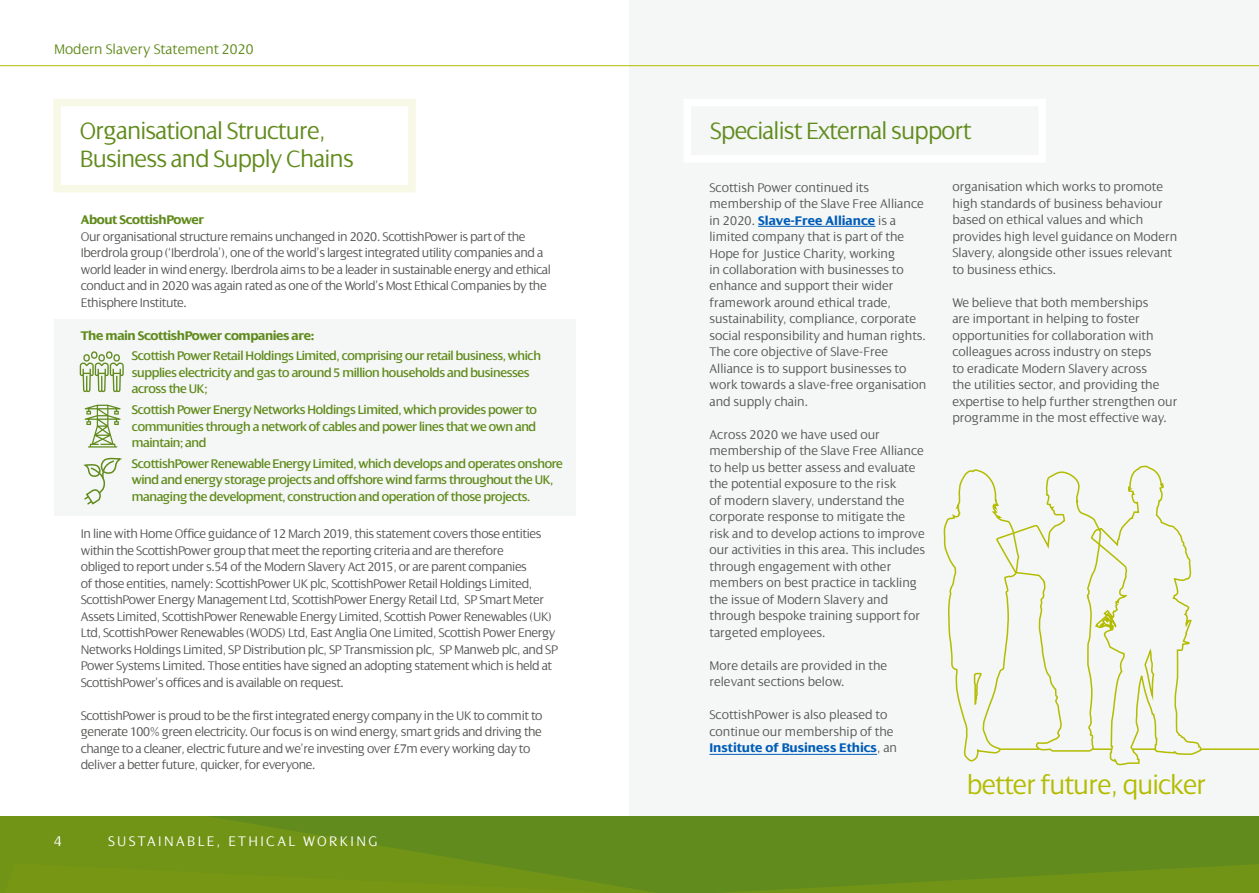
<style>
.page{position:relative;width:1259px;height:893px;background:#fff}
.page>*{position:absolute;margin:0;border:0;box-sizing:border-box;transform-origin:0 0}
.t1{font:300 28.65px "Dialog";letter-spacing:-.03em;color:#b3bc00}
.t2{font:300 25.5px "Dialog";letter-spacing:-.03em;color:#618b1d}
.t3{font:300 15px "Dialog";letter-spacing:.16em;color:#fff}
.t4{font:300 15px "Dialog";color:#618b1d}
.t5{font:300 13.5px/16.5px "Dialog";color:#575756}
.t6{font:300 13.5px/16.5px "Dialog";letter-spacing:-.03em;color:#575756}
.t7{font:13.5px/16.5px "Dialog";letter-spacing:-.03em;color:#618b1d}
.t8{font:700 13.5px "Dialog";letter-spacing:-.03em;color:#618b1d}
.s1{font-weight:700;color:#005cb9}
</style>
<div class="page">
<div style="left:629px;top:0;width:630px;height:893px;background:#f4f7f5"></div>
<div style="left:0;top:817px;width:1259px;height:76px;background:#618b1d"></div>
<svg style="left:879px;top:864px;width:380px;height:29px"></svg>
<svg style="left:0;top:817px;width:879px;height:76px;fill:#719417"></svg>
<hr style="left:0;top:65px;width:1259px;height:1px;background:#b3bc00">
<svg style="left:943px;top:466px;width:259px;height:300px"></svg>
<hr style="left:1132px;top:748px;width:23px;height:2px;background:#b3bc00">
<hr style="left:1199px;top:748px;width:60px;height:2px;background:#b3bc00">
<hr style="left:758px;top:226px;width:117px;height:1px;background:#005cb9">
<hr style="left:709px;top:754px;width:168px;height:1px;background:#005cb9">
<div style="left:54px;top:319px;width:521px;height:197px;background:#f4f7f5"></div>
<div style="left:683px;top:99px;width:363px;height:64px;border:8px solid #fff"></div>
<svg style="left:83px;top:457px;width:38px;height:48px"></svg>
<svg style="left:85px;top:405px;width:36px;height:43px"></svg>
<svg style="left:80px;top:351px;width:44px;height:41px"></svg>
<p class="t4" style="left:54px;top:41px;width:201px">Modern Slavery Statement 2020</p>
<h2 class="t2" style="left:80px;top:117px;width:247px">Organisational Structure,</h2>
<h2 class="t2" style="left:710px;top:117px;width:262px">Specialist External support</h2>
<h2 class="t2" style="left:80px;top:145px;width:275px">Business and Supply Chains</h2>
<p class="t8" style="left:81px;top:212px;width:125px">About ScottishPower</p>
<p class="t6" style="left:81px;top:228px;width:471px">Our organisational structure remains unchanged in 2020. ScottishPower is part of the Iberdrola group (‘Iberdrola’), one of the world’s largest integrated utility companies and a world leader in wind energy. Iberdrola aims to be a leader in sustainable energy and ethical conduct and in 2020 was again rated as one of the World’s Most Ethical Companies by the Ethisphere Institute.</p>
<p class="t8" style="left:81px;top:328px;width:235px">The main ScottishPower companies are:</p>
<p class="t7" style="left:132px;top:348px;width:411px">Scottish Power Retail Holdings Limited, comprising our retail business, which supplies electricity and gas to around 5 million households and businesses across the UK;</p>
<p class="t7" style="left:132px;top:402px;width:407px;text-align:justify">Scottish Power Energy Networks Holdings Limited, which provides power to communities through a network of cables and power lines that we own and maintain; and</p>
<p class="t7" style="left:132px;top:455px;width:433px">ScottishPower Renewable Energy Limited, which develops and operates onshore wind and energy storage projects and offshore wind farms throughout the UK, managing the development, construction and operation of those projects.</p>
<p class="t6" style="left:81px;top:525px;width:479px">In line with Home Office guidance of 12 March 2019, this statement covers those entities within the ScottishPower group that meet the reporting criteria and are therefore<br>obliged to report under s.54 of the Modern Slavery Act 2015, or are parent companies<br>of those entities, namely: ScottishPower UK plc, ScottishPower Retail Holdings Limited, ScottishPower Energy Management Ltd, ScottishPower Energy Retail Ltd, SP Smart Meter Assets Limited, ScottishPower Renewable Energy Limited, Scottish Power Renewables (UK)<br>Ltd, ScottishPower Renewables (WODS) Ltd, East Anglia One Limited, Scottish Power Energy Networks Holdings Limited, SP Distribution plc, SP Transmission plc, SP Manweb plc, and SP Power Systems Limited. Those entities have signed an adopting statement which is held at ScottishPower’s offices and is available on request.</p>
<p class="t6" style="left:81px;top:707px;width:463px">ScottishPower is proud to be the first integrated energy company in the UK to commit to generate 100% green electricity. Our focus is on wind energy, smart grids and driving the change to a cleaner, electric future and we’re investing over £7m every working day to deliver a better future, quicker, for everyone.</p>
<p class="t3" style="left:54px;top:833px;width:10px">4</p>
<p class="t3" style="left:108px;top:833px;width:271px">SUSTAINABLE, ETHICAL WORKING</p>
<p class="t5" style="left:709px;top:179px;width:218px">Scottish Power continued its membership of the Slave Free Alliance in 2020. <span class="s1">Slave-Free Alliance</span> is a limited company that is part of the Hope for Justice Charity, working<br>in collaboration with businesses to enhance and support their wider framework around ethical trade, sustainability, compliance, corporate social responsibility and human rights.<br>The core objective of Slave-Free Alliance is to support businesses to work towards a slave-free organisation and supply chain.</p>
<p class="t5" style="left:709px;top:426px;width:217px">Across 2020 we have used our membership of the Slave Free Alliance to help us better assess and evaluate the potential exposure to the risk<br>of modern slavery, understand the corporate response to mitigate the risk and to develop actions to improve our activities in this area. This includes through engagement with other members on best practice in tackling the issue of Modern Slavery and through bespoke training support for targeted employees.</p>
<p class="t5" style="left:709px;top:657px;width:179px">More details are provided in the relevant sections below.</p>
<p class="t5" style="left:709px;top:707px;width:189px">ScottishPower is also pleased to continue our membership of the<br><span class="s1">Institute of Business Ethics</span>, an</p>
<p class="t5" style="left:952px;top:179px;width:226px">organisation which works to promote high standards of business behaviour based on ethical values and which provides high level guidance on Modern Slavery, alongside other issues relevant to business ethics.</p>
<p class="t5" style="left:952px;top:294px;width:226px">We believe that both memberships<br>are important in helping to foster opportunities for collaboration with colleagues across industry on steps<br>to eradicate Modern Slavery across<br>the utilities sector, and providing the expertise to help further strengthen our programme in the most effective way.</p>
<h1 class="t1" style="left:967px;top:769px;width:241px">better future, quicker</h1>
</div>
